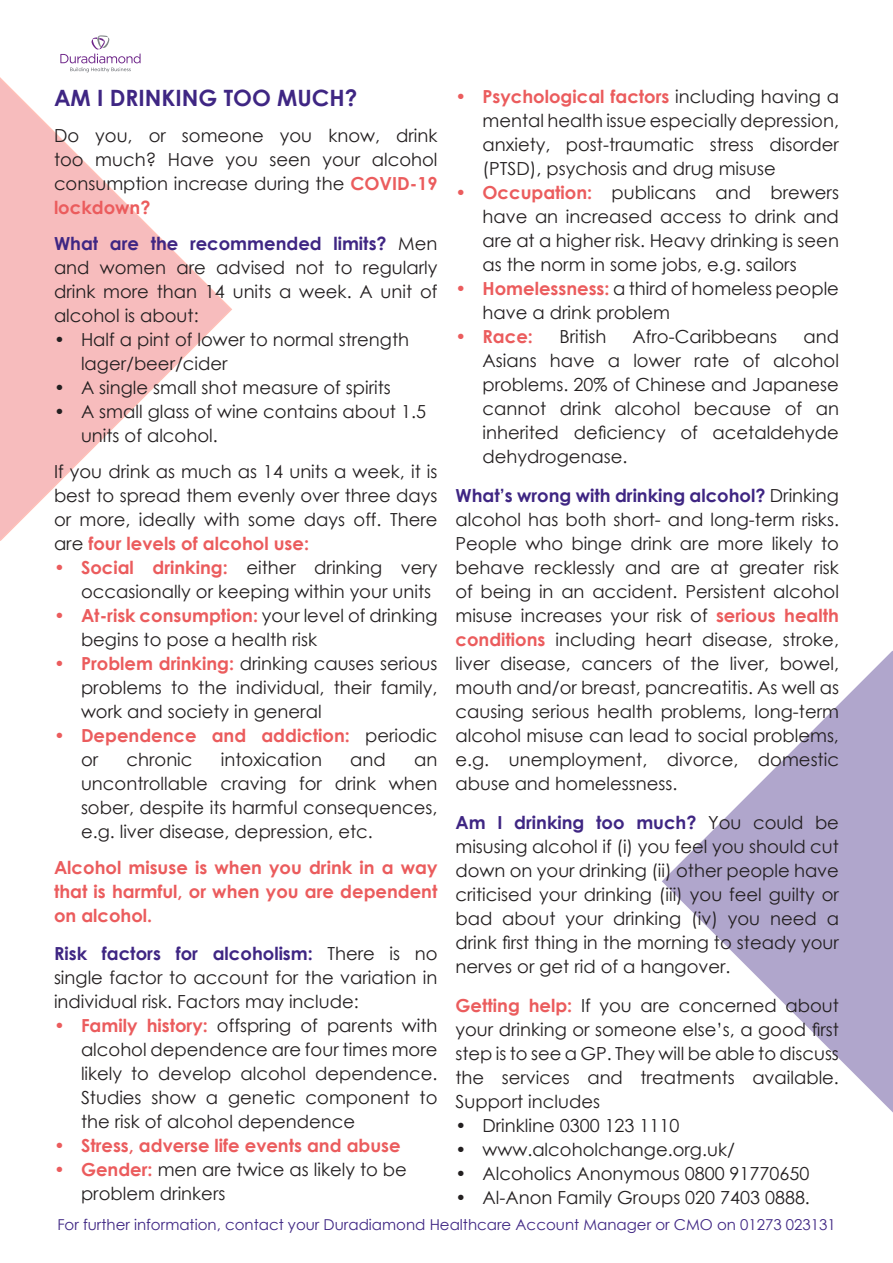
<style>
.page{position:relative;width:893px;height:1263px;background:#fff}
.page>*{position:absolute;margin:0;border:0;box-sizing:border-box;transform-origin:0 0}
.t1{font:700 22.5px "Century Gothic";color:#3f2683}
.t2{font:18px/24px "Century Gothic";color:#231f20;text-align:justify}
.t3{font:700 18px/24px "Century Gothic";color:#eb5c5d}
.t4{font:15px "Century Gothic";color:#3f2683}
.s1{font-weight:700;color:#eb5c5d}
.s2{font-weight:700;color:#3f2683}
.s3{font-weight:400;color:#231f20}
</style>
<div class="page">
<svg style="left:662px;top:651px;width:231px;height:461px;fill:#b7aed0"></svg>
<svg style="left:0;top:77px;width:232px;height:464px"></svg>
<svg style="left:60px;top:35px;width:81px;height:37px"></svg>
<p class="t1" style="left:54px;top:81px;width:305px">AM I DRINKING TOO MUCH?</p>
<p class="t2" style="left:54px;top:123px;width:385px">Do you, or someone you know, drink too much? Have you seen your alcohol consumption increase during the <span class="s1">COVID-19 lockdown?</span></p>
<p class="t2" style="left:54px;top:231px;width:385px"><span class="s2">What are the recommended limits?</span> Men and women are advised not to regularly drink more than 14 units a week. A unit of alcohol is about:</p>
<p class="t2" style="left:81px;top:327px;width:330px;text-indent:-27px">• Half a pint of lower to normal strength lager/beer/cider</p>
<p class="t2" style="left:54px;top:375px;width:338px">• A single small shot measure of spirits</p>
<p class="t2" style="left:81px;top:399px;width:346px;text-indent:-27px">• A small glass of wine contains about 1.5 units of alcohol.</p>
<p class="t2" style="left:54px;top:459px;width:385px">If you drink as much as 14 units a week, it is best to spread them evenly over three days or more, ideally with some days off. There are <span class="s1">four levels of alcohol use:</span></p>
<p class="t2" style="left:81px;top:555px;width:358px;text-indent:-27px"><span class="s1">• Social drinking:</span> either drinking very occasionally or keeping within your units</p>
<p class="t2" style="left:81px;top:603px;width:358px;text-indent:-27px"><span class="s1">• At-risk consumption:</span> your level of drinking begins to pose a health risk</p>
<p class="t2" style="left:81px;top:651px;width:358px;text-indent:-27px"><span class="s1">• Problem drinking:</span> drinking causes serious problems to the individual, their family, work and society in general</p>
<p class="t3" style="left:81px;top:723px;width:358px;text-indent:-27px">• Dependence and addiction: <span class="s3">periodic or</span></p>
<p class="t2" style="left:482px;top:84px;width:358px;text-indent:-27px"><span class="s1">• Psychological factors</span> including having a mental health issue especially depression, anxiety, post-traumatic stress disorder (PTSD), psychosis and drug misuse</p>
<p class="t2" style="left:482px;top:180px;width:358px;text-indent:-27px"><span class="s1">• Occupation:</span> publicans and brewers have an increased access to drink and are at a higher risk. Heavy drinking is seen as the norm in some jobs, e.g. sailors</p>
<p class="t2" style="left:482px;top:276px;width:358px;text-indent:-27px"><span class="s1">• Homelessness:</span> a third of homeless people have a drink problem</p>
<p class="t3" style="left:455px;top:323px;width:79px">• Race:</p>
<p class="t2" style="left:559px;top:324px;width:49px">British</p>
<p class="t2" style="left:633px;top:324px;width:146px">Afro-Caribbeans</p>
<p class="t2" style="left:482px;top:324px;width:358px;text-indent:321px">and Asians have a lower rate of alcohol problems. 20% of Chinese and Japanese cannot drink alcohol because of an inherited deficiency of acetaldehyde dehydrogenase.</p>
<p class="t2" style="left:455px;top:483px;width:385px"><span class="s2">What’s wrong with drinking alcohol?</span> Drinking alcohol has both short- and long-term risks.<br>People who binge drink are more likely to behave recklessly and are at greater risk of being in an accident. Persistent alcohol misuse increases your risk of <span class="s1">serious health conditions</span> including heart disease, stroke, liver disease, cancers of the liver, bowel, mouth and/or breast, pancreatitis. As well as causing serious health problems, long-term alcohol misuse can lead to social problems, e.g. unemployment, divorce, domestic abuse and homelessness.</p>
<p class="t2" style="left:455px;top:810px;width:385px"><span class="s2">Am I drinking too much?</span> You could be misusing alcohol if (i) you feel you should cut down on your drinking (ii) other people have criticised your drinking (iii) you feel guilty or bad about your drinking (iv) you need a drink first thing in the morning to steady your nerves or get rid of a hangover.</p>
<p class="t2" style="left:455px;top:993px;width:385px"><span class="s1">Getting help:</span> If you are concerned about your drinking or someone else’s, a good first step is to see a GP. They will be able to discuss the services and treatments available.<br>Support includes</p>
<p class="t2" style="left:455px;top:1113px;width:225px">• Drinkline 0300 123 1110</p>
<p class="t2" style="left:455px;top:1137px;width:281px">• www.alcoholchange.org.uk/</p>
<p class="t2" style="left:455px;top:1161px;width:355px">• Alcoholics Anonymous 0800 91770650</p>
<p class="t2" style="left:455px;top:1185px;width:356px">• Al-Anon Family Groups 020 7403 0888.</p>
<p class="t4" style="left:57px;top:1214px;width:780px">For further information, contact your Duradiamond Healthcare Account Manager or CMO on 01273 023131</p>
<p class="t2" style="left:127px;top:747px;width:68px">chronic</p>
<p class="t2" style="left:221px;top:747px;width:103px">intoxication</p>
<p class="t2" style="left:350px;top:747px;width:37px">and</p>
<p class="t2" style="left:81px;top:747px;width:358px;text-indent:333px">an uncontrollable craving for drink when sober, despite its harmful consequences, e.g. liver disease, depression, etc.</p>
<p class="t3" style="left:54px;top:855px;width:385px;text-align:justify">Alcohol misuse is when you drink in a way that is harmful, or when you are dependent on alcohol.</p>
<p class="t2" style="left:54px;top:941px;width:385px"><span class="s2">Risk factors for alcoholism:</span> There is no single factor to account for the variation in individual risk. Factors may include:</p>
<p class="t2" style="left:81px;top:1013px;width:358px;text-indent:-27px"><span class="s1">• Family history:</span> offspring of parents with alcohol dependence are four times more likely to develop alcohol dependence.<br>Studies show a genetic component to the risk of alcohol dependence</p>
<p class="t3" style="left:54px;top:1132px;width:348px">• Stress, adverse life events and abuse</p>
<p class="t2" style="left:81px;top:1157px;width:327px;text-indent:-27px"><span class="s1">• Gender:</span> men are twice as likely to be problem drinkers</p>
</div>
